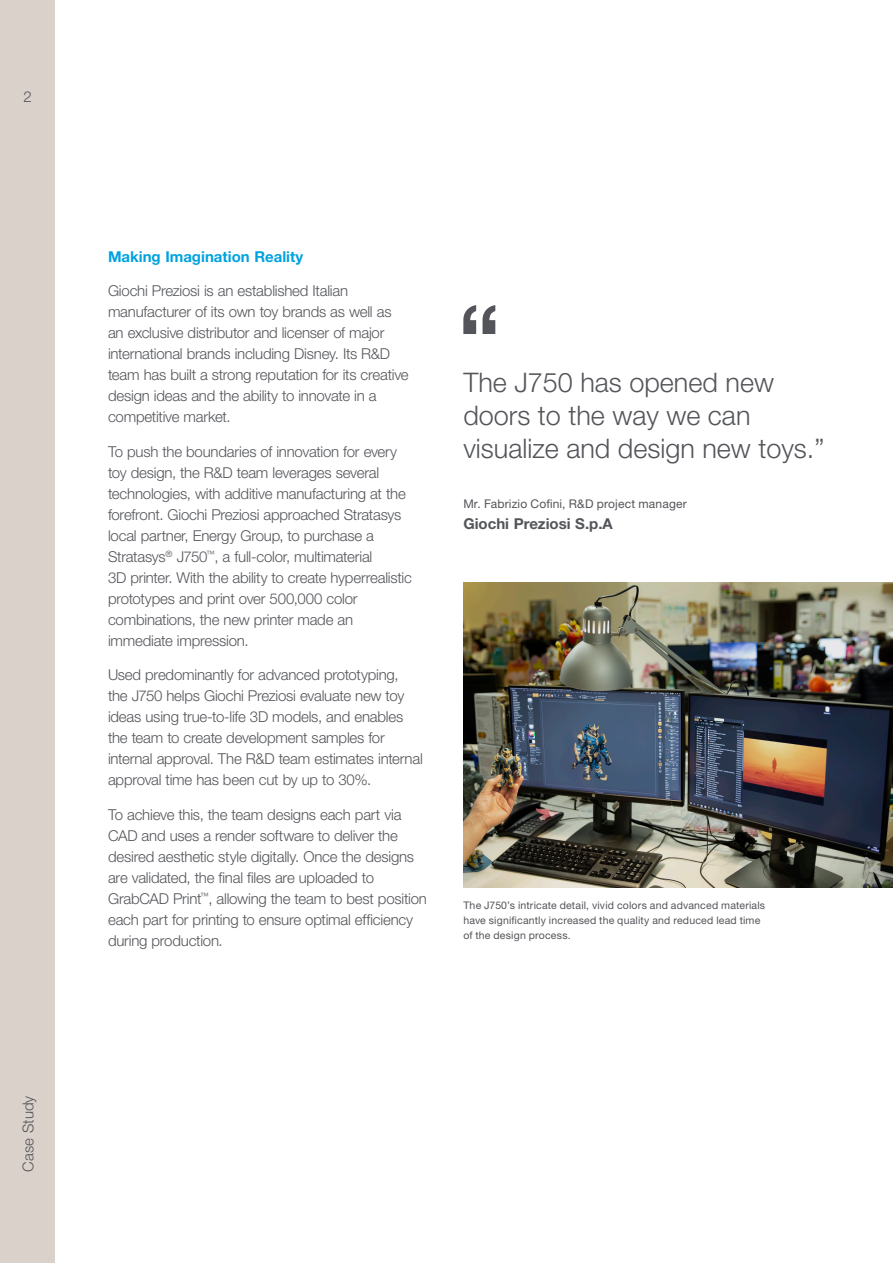
<style>
.page{position:relative;width:893px;height:1263px;background:#fff}
.page>*{position:absolute;margin:0;border:0;box-sizing:border-box;transform-origin:0 0}
.t1{font:300 27px/33px "Helvetica Neue LT Std";color:#54555a}
.t2{font:300 15px/21px "Helvetica Neue LT Std";letter-spacing:-.015em;color:#54555a}
.t3{font:700 15px "Helvetica Neue LT Std";color:#00a2df}
.t4{font:700 15px "Helvetica Neue LT Std";color:#54555a}
.t5{font:300 15px "Helvetica Neue LT Std";letter-spacing:.005em;color:#54555a}
.t6{font:12px "Helvetica Neue LT Std";letter-spacing:.015em;color:#54555a}
.t7{font:10.5px/15px "Helvetica Neue LT Std";letter-spacing:.015em;color:#54555a}
</style>
<div class="page">
<div style="left:0;top:0;width:55px;height:1263px;background:#dad1cb"></div>
<svg style="left:463px;top:305px;width:32px;height:29px"></svg>
<img style="left:463px;top:583px;width:430px;height:304px">
<p class="t2" style="left:23px;top:86px;width:10px">2</p>
<p class="t5" style="left:19px;top:1171px;width:77px;rotate:-90deg">Case Study</p>
<p class="t3" style="left:108px;top:247px;width:197px">Making Imagination Reality</p>
<p class="t2" style="left:108px;top:280px;width:302px">Giochi Preziosi is an established Italian manufacturer of its own toy brands as well as an exclusive distributor and licenser of major international brands including Disney. Its R&amp;D team has built a strong reputation for its creative design ideas and the ability to innovate in a competitive market.</p>
<p class="t2" style="left:108px;top:440px;width:305px">To push the boundaries of innovation for every toy design, the R&amp;D team leverages several technologies, with additive manufacturing at the forefront. Giochi Preziosi approached Stratasys local partner, Energy Group, to purchase a Stratasys<sup>®</sup> J750<sup>™</sup>, a full-color, multimaterial<br>3D printer. With the ability to create hyperrealistic prototypes and print over 500,000 color combinations, the new printer made an immediate impression.</p>
<p class="t2" style="left:108px;top:664px;width:316px">Used predominantly for advanced prototyping,<br>the J750 helps Giochi Preziosi evaluate new toy ideas using true-to-life 3D models, and enables the team to create development samples for internal approval. The R&amp;D team estimates internal approval time has been cut by up to 30%.</p>
<p class="t2" style="left:108px;top:803px;width:320px">To achieve this, the team designs each part via CAD and uses a render software to deliver the desired aesthetic style digitally. Once the designs are validated, the final files are uploaded to GrabCAD Print<sup>™</sup>, allowing the team to best position each part for printing to ensure optimal efficiency during production.</p>
<h1 class="t1" style="left:463px;top:365px;width:363px">The J750 has opened new doors to the way we can visualize and design new toys.”</h1>
<p class="t6" style="left:463px;top:496px;width:225px">Mr. Fabrizio Cofini, R&amp;D project manager</p>
<p class="t4" style="left:463px;top:514px;width:151px">Giochi Preziosi S.p.A</p>
<p class="t7" style="left:463px;top:898px;width:303px">The J750’s intricate detail, vivid colors and advanced materials have significantly increased the quality and reduced lead time of the design process.</p>
</div>
